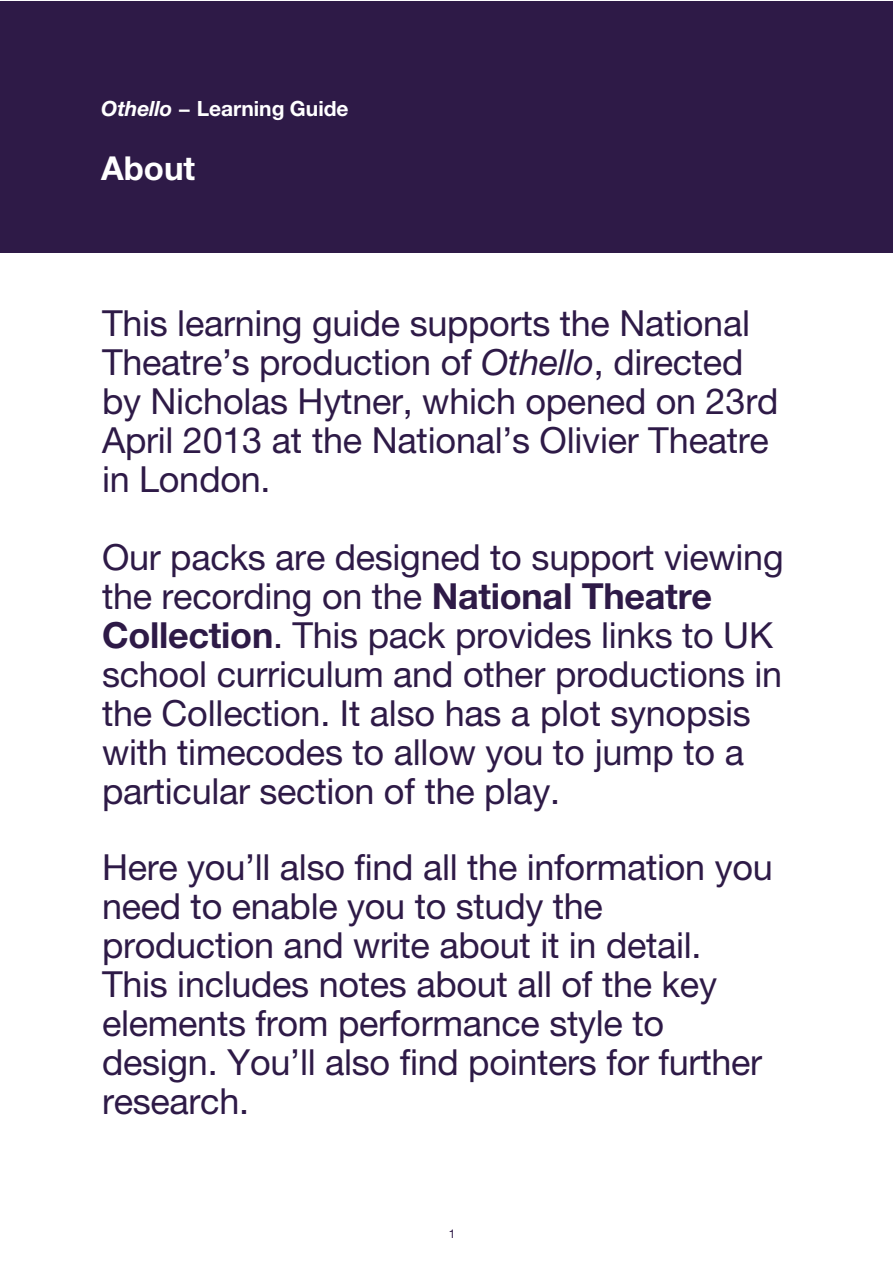
<style>
.page{position:relative;width:893px;height:1263px;background:#fff}
.page>*{position:absolute;margin:0;border:0;box-sizing:border-box;transform-origin:0 0}
.t1{font:36px/39px "Helvetica Neue LT Std";letter-spacing:-.01em;color:#2e1a47}
.t2{font:700 33px "Helvetica Neue LT Std";color:#fff}
.t3{font:700 21px "Helvetica Neue LT Std";color:#fff}
.t4{font:12px "Helvetica Neue LT Std";color:#2e1a47}
.s1{font-style:italic}
.s2{font-weight:700}
</style>
<div class="page">
<div style="left:0;top:1px;width:893px;height:252px;background:#2e1a47"></div>
<p class="t3" style="left:101px;top:96px;width:249px"><span class="s1">Othello</span> − Learning Guide</p>
<p class="t2" style="left:101px;top:147px;width:95px">About</p>
<p class="t1" style="left:102px;top:304px;width:678px">This learning guide supports the National Theatre’s production of <span class="s1">Othello</span>, directed by Nicholas Hytner, which opened on 23rd April 2013 at the National’s Olivier Theatre in London.</p>
<p class="t1" style="left:102px;top:537px;width:683px">Our packs are designed to support viewing the recording on the <span class="s2">National Theatre Collection</span>. This pack provides links to UK school curriculum and other productions in the Collection. It also has a plot synopsis with timecodes to allow you to jump to a particular section of the play.</p>
<p class="t1" style="left:102px;top:847px;width:672px">Here you’ll also find all the information you need to enable you to study the production and write about it in detail.<br>This includes notes about all of the key elements from performance style to design. You’ll also find pointers for further research.</p>
<p class="t4" style="left:449px;top:1226px;width:8px">1</p>
</div>
